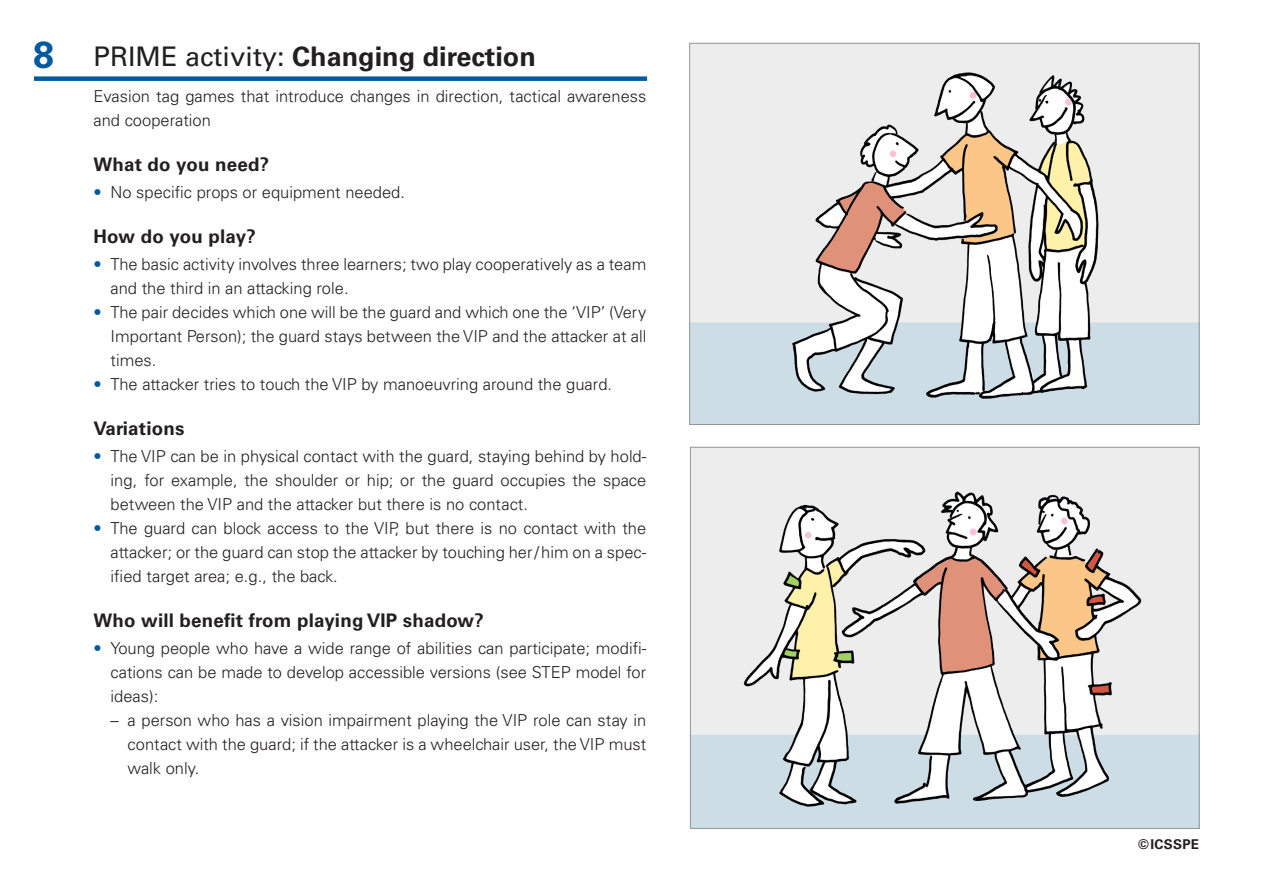
<style>
.page{position:relative;width:1263px;height:893px;background:#fff}
.page>*{position:absolute;margin:0;border:0;box-sizing:border-box;transform-origin:0 0}
.t1{font:700 37.5px "Univers LT";color:#015a9d}
.t2{font:700 27px "Univers LT";color:#231f20}
.t3{font:700 18.75px "Univers LT";letter-spacing:.01em;color:#231f20}
.t4{font:300 16.5px/24px "Univers LT";color:#231f20;text-align:justify}
.t5{font:700 13.5px "Univers LT";letter-spacing:.02em;color:#231f20}
.s1{font-weight:400}
.s2{color:#015a9d}
</style>
<div class="page">
<img style="left:691px;top:45px;width:506px;height:378px">
<img style="left:692px;top:449px;width:505px;height:378px">
<div style="left:34px;top:76px;width:613px;height:5px;background:#015a9d"></div>
<h1 class="t1" style="left:33px;top:33px;width:22px">8</h1>
<h2 class="t2" style="left:94px;top:40px;width:444px"><span class="s1">PRIME activity:</span> Changing direction</h2>
<p class="t4" style="left:94px;top:84px;width:554px">Evasion tag games that introduce changes in direction, tactical awareness and cooperation</p>
<p class="t3" style="left:94px;top:153px;width:177px">What do you need?</p>
<p class="t4" style="left:94px;top:180px;width:313px"><span class="s2">•</span> No specific props or equipment needed.</p>
<p class="t3" style="left:94px;top:225px;width:164px">How do you play?</p>
<p class="t4" style="left:111px;top:252px;width:537px;text-indent:-17px"><span class="s2">•</span> The basic activity involves three learners; two play cooperatively as a team and the third in an attacking role.</p>
<p class="t4" style="left:111px;top:300px;width:537px;text-indent:-17px"><span class="s2">•</span> The pair decides which one will be the guard and which one the ‘VIP’ (Very Important Person); the guard stays between the VIP and the attacker at all times.</p>
<p class="t4" style="left:94px;top:372px;width:520px"><span class="s2">•</span> The attacker tries to touch the VIP by manoeuvring around the guard.</p>
<p class="t3" style="left:94px;top:417px;width:92px">Variations</p>
<p class="t4" style="left:111px;top:444px;width:537px;text-indent:-17px"><span class="s2">•</span> The VIP can be in physical contact with the guard, staying behind by hold&shy;ing, for example, the shoulder or hip; or the guard occupies the space between the VIP and the attacker but there is no contact.</p>
<p class="t4" style="left:111px;top:516px;width:537px;text-indent:-17px"><span class="s2">•</span> The guard can block access to the VIP, but there is no contact with the attacker; or the guard can stop the attacker by touching her/him on a spec&shy;ified target area; e.g., the back.</p>
<p class="t3" style="left:94px;top:609px;width:392px">Who will benefit from playing VIP shadow?</p>
<p class="t4" style="left:111px;top:636px;width:537px;text-indent:-17px"><span class="s2">•</span> Young people who have a wide range of abilities can participate; modifi&shy;cations can be made to develop accessible versions (see STEP model for ideas):</p>
<p class="t4" style="left:128px;top:708px;width:520px;text-indent:-17px">– a person who has a vision impairment playing the VIP role can stay in contact with the guard; if the attacker is a wheelchair user, the VIP must walk only.</p>
<p class="t5" style="left:1138px;top:836px;width:62px">©ICSSPE</p>
</div>
